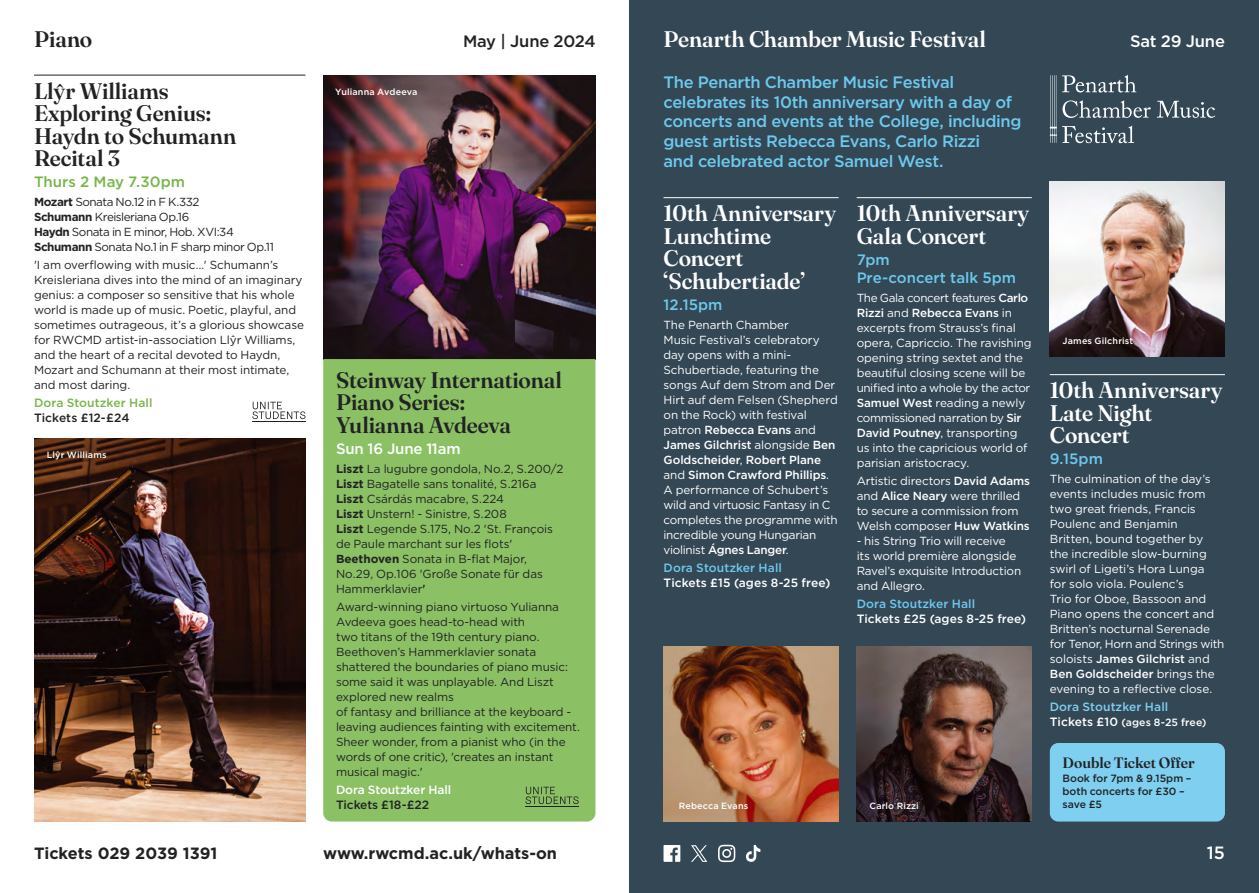
<style>
.page{position:relative;width:1259px;height:893px;background:#fff}
.page>*{position:absolute;margin:0;border:0;box-sizing:border-box;transform-origin:0 0}
.Heading{font:600 22.5px/22.5px "Fraunces 72 pt";letter-spacing:-.005em;color:#fff}
.Heading-2{font:600 22.5px/22.5px "Fraunces 72 pt";letter-spacing:-.005em;color:#222225}
.t1{font:500 17.85px "Gotham";color:#fff}
.Intro_Para{font:500 16.5px/19.8px "Gotham";letter-spacing:-.02em;color:#6dc9ee}
.t2{font:500 16.5px "Gotham";letter-spacing:-.015em;color:#222225}
.t3{font:500 16.5px "Gotham";letter-spacing:-.015em;color:#fff}
.t4{font:700 16.35px "Gotham";color:#222225}
.Subheading{font:500 15px/18px "Gotham";color:#6dc9ee}
.Paragraph{font:600 15px "Fraunces 72 pt";color:#222225}
.Subheading-2{font:500 15px "Gotham";color:#75b747}
.Subheading-3{font:500 15px "Gotham";letter-spacing:-.015em;color:#fff}
.Numbered_List_2{font:500 12px "Gotham";letter-spacing:.005em;color:#fff}
.Numbered_List_1{font:500 12px "Gotham";letter-spacing:.005em;color:#6dc9ee}
.Numbered_List_2-2{font:500 12px "Gotham";color:#222225}
.Numbered_List_1-2{font:500 12px "Gotham";letter-spacing:.005em;color:#7fcff0}
.Numbered_List_1-3{font:500 12px "Gotham";letter-spacing:-.01em;color:#fff}
.Numbered_List_1-4{font:500 12px "Gotham";letter-spacing:.005em;color:#75b747}
.Paragraph-2{font:11.7px/15px "Gotham";letter-spacing:-.01em;color:#fff}
.Paragraph-3{font:11.7px/15px "Gotham";letter-spacing:-.01em;color:#222225}
.Paragraph-4{font:11.7px/15px "Gotham";letter-spacing:-.04em;color:#222225}
.Paragraph-5{font:500 10.5px/12.6px "Gotham";color:#222225}
.Numbered_List_2-3{font:500 10.5px "Gotham";letter-spacing:.015em;color:#fff}
.Paragraph-6{font:500 9px "Gotham";letter-spacing:.015em;color:#fff}
.s1{font-weight:700}
.s2{font-weight:500}
.s3{font-size:12px}
</style>
<div class="page">
<div style="left:629px;top:0;width:630px;height:893px;background:#344755"></div>
<img style="left:856px;top:646px;width:175px;height:175px">
<img style="left:323px;top:75px;width:272px;height:284px">
<img style="left:34px;top:438px;width:272px;height:383px">
<img style="left:1049px;top:182px;width:176px;height:175px">
<div style="left:1049px;top:743px;width:176px;height:78px;background:#7fcff0;border-radius:9px"></div>
<hr style="left:856px;top:197px;width:175px;height:1px;background:#fff">
<hr style="left:663px;top:197px;width:175px;height:1px;background:#fff">
<hr style="left:1049px;top:374px;width:176px;height:1px;background:#fff">
<svg style="left:1157px;top:101px;width:58px;height:17px"></svg>
<svg style="left:1049px;top:75px;width:101px;height:68px"></svg>
<svg style="left:252px;top:402px;width:53px;height:17px"></svg>
<hr style="left:252px;top:421px;width:53px;height:1px;background:#222225">
<div style="left:323px;top:359px;width:272px;height:462px;background:#8bc164"></div>
<hr style="left:34px;top:75px;width:271px;height:1px;background:#222225">
<img style="left:663px;top:646px;width:175px;height:175px">
<svg style="left:663px;top:845px;width:17px;height:17px"></svg>
<svg style="left:718px;top:845px;width:17px;height:17px"></svg>
<svg style="left:746px;top:845px;width:14px;height:17px"></svg>
<svg style="left:691px;top:845px;width:16px;height:17px"></svg>
<svg style="left:525px;top:787px;width:53px;height:17px"></svg>
<hr style="left:525px;top:806px;width:53px;height:1px;background:#222225">
<p class="Heading-2" style="left:34px;top:26px;width:60px">Piano</p>
<p class="t2" style="left:463px;top:30px;width:134px">May | June 2024</p>
<p class="Paragraph-6" style="left:335px;top:86px;width:84px">Yulianna Avdeeva</p>
<p class="Heading-2" style="left:34px;top:78px;width:204px">Llŷr Williams<br>Exploring Genius:<br>Haydn to Schumann<br>Recital 3</p>
<p class="Subheading-2" style="left:34px;top:172px;width:153px">Thurs 2 May 7.30pm</p>
<p class="Paragraph-4" style="left:34px;top:195px;width:241px"><span class="s1">Mozart</span> Sonata No.12 in F K.332<br><span class="s1">Schumann</span> Kreisleriana Op.16<br><span class="s1">Haydn</span> Sonata in E minor, Hob. XVI:34<br><span class="s1">Schumann</span> Sonata No.1 in F sharp minor Op.11</p>
<p class="Paragraph-3" style="left:34px;top:257px;width:271px">'I am overflowing with music…' Schumann’s Kreisleriana dives into the mind of an imaginary genius: a composer so sensitive that his whole world is made up of music. Poetic, playful, and sometimes outrageous, it’s a glorious showcase for RWCMD artist-in-association Llŷr Williams, and the heart of a recital devoted to Haydn, Mozart and Schumann at their most intimate, and most daring.</p>
<p class="Numbered_List_1-4" style="left:34px;top:395px;width:120px">Dora Stoutzker Hall</p>
<p class="Numbered_List_2-2" style="left:34px;top:410px;width:97px">Tickets £12-£24</p>
<p class="Heading-2" style="left:336px;top:367px;width:227px">Steinway International<br>Piano Series:<br>Yulianna Avdeeva</p>
<p class="Subheading-3" style="left:336px;top:438px;width:126px">Sun 16 June 11am</p>
<p class="Paragraph-3" style="left:336px;top:461px;width:229px"><span class="s1">Liszt</span> La lugubre gondola, No.2, S.200/2<br><span class="s1">Liszt</span> Bagatelle sans tonalité, S.216a <span class="s1">Liszt</span> Csárdás macabre, S.224<br><span class="s1">Liszt</span> Unstern! - Sinistre, S.208<br><span class="s1">Liszt</span> Legende S.175, No.2 'St. François de Paule marchant sur les flots' <span class="s1">Beethoven</span> Sonata in B-flat Major, No.29, Op.106 'Große Sonate für das Hammerklavier<span class="s2">'</span></p>
<p class="Paragraph-3" style="left:336px;top:599px;width:245px">Award-winning piano virtuoso Yulianna Avdeeva goes head-to-head with<br>two titans of the 19th century piano.<br>Beethoven’s Hammerklavier sonata shattered the boundaries of piano music: some said it was unplayable. And Liszt explored new realms<br>of fantasy and brilliance at the keyboard - leaving audiences fainting with excitement.<br>Sheer wonder, from a pianist who (in the words of one critic), 'creates an instant musical magic.'</p>
<p class="Numbered_List_1-3" style="left:336px;top:782px;width:117px">Dora Stoutzker Hall</p>
<p class="Numbered_List_2-2" style="left:336px;top:797px;width:95px">Tickets £18-£22</p>
<p class="Paragraph-6" style="left:47px;top:449px;width:61px">Llŷr Williams</p>
<p class="t4" style="left:34px;top:842px;width:185px">Tickets 029 2039 1391</p>
<p class="t4" style="left:323px;top:842px;width:235px">www.rwcmd.ac.uk/whats-on</p>
<p class="Heading" style="left:663px;top:26px;width:324px">Penarth Chamber Music Festival</p>
<p class="t3" style="left:1130px;top:30px;width:96px">Sat 29 June</p>
<p class="Intro_Para" style="left:663px;top:72px;width:359px">The Penarth Chamber Music Festival celebrates its 10th anniversary with a day of concerts and events at the College, including guest artists Rebecca Evans, Carlo Rizzi<br>and celebrated actor Samuel West.</p>
<p class="Heading" style="left:856px;top:201px;width:174px">10th Anniversary<br>Gala Concert</p>
<p class="Subheading" style="left:856px;top:250px;width:161px">7pm<br>Pre-concert talk 5pm</p>
<p class="Paragraph-2" style="left:856px;top:290px;width:176px">The Gala concert features <span class="s2">Carlo<br>Rizzi</span> and <span class="s2">Rebecca Evans</span> in excerpts from Strauss’s final opera, Capriccio. The ravishing opening string sextet and the beautiful closing scene will be unified into a whole by the actor<br><span class="s2">Samuel West</span> reading a newly commissioned narration by <span class="s2">Sir<br>David Poutney</span>, transporting us into the capricious world of parisian aristocracy.</p>
<p class="Paragraph-2" style="left:856px;top:473px;width:175px">Artistic directors <span class="s2">David Adams </span>and <span class="s2">Alice Neary</span> were thrilled to secure a commission from<br>Welsh composer <span class="s2">Huw Watkins</span></p>
<p class="Paragraph-2" style="left:856px;top:533px;width:166px">- his String Trio will receive its world première alongside<br>Ravel’s exquisite Introduction and Allegro.</p>
<p class="Numbered_List_1" style="left:856px;top:596px;width:120px">Dora Stoutzker Hall</p>
<p class="Numbered_List_2" style="left:856px;top:611px;width:171px">Tickets £25 (ages 8-25 free)</p>
<p class="Heading" style="left:663px;top:201px;width:174px">10th Anniversary<br>Lunchtime<br>Concert ‘Schubertiade’</p>
<p class="Subheading" style="left:663px;top:295px;width:60px">12.15pm</p>
<p class="Paragraph-2" style="left:663px;top:317px;width:176px">The Penarth Chamber<br>Music Festival’s celebratory day opens with a mini-<br>Schubertiade, featuring the songs Auf dem Strom and Der<br>Hirt auf dem Felsen (Shepherd on the Rock) with festival patron <span class="s2">Rebecca Evans</span> and<br><span class="s2">James Gilchrist</span> alongside <span class="s2">Ben<br>Goldscheider</span>, <span class="s2">Robert Plane </span>and <span class="s2">Simon Crawford Phillips</span>.<br>A performance of Schubert’s wild and virtuosic Fantasy in C completes the programme with incredible young Hungarian violinist <span class="s2">Ágnes Langer</span>.</p>
<p class="Numbered_List_1" style="left:663px;top:560px;width:120px">Dora Stoutzker Hall</p>
<p class="Numbered_List_2" style="left:663px;top:575px;width:168px">Tickets £15 (ages 8-25 free)</p>
<p class="Paragraph-6" style="left:679px;top:800px;width:71px">Rebecca Evans</p>
<p class="Paragraph-6" style="left:869px;top:800px;width:51px">Carlo Rizzi</p>
<p class="Paragraph-6" style="left:1062px;top:335px;width:72px">James Gilchrist</p>
<p class="Heading" style="left:1049px;top:378px;width:174px">10th Anniversary<br>Late Night<br>Concert</p>
<p class="Subheading" style="left:1049px;top:450px;width:55px">9.15pm</p>
<p class="Paragraph-2" style="left:1049px;top:472px;width:176px">The culmination of the day’s events includes music from two great friends, Francis<br>Poulenc and Benjamin<br>Britten, bound together by the incredible slow-burning swirl of Ligeti’s Hora Lunga<br>for solo viola. Poulenc’s<br>Trio for Oboe, Bassoon and<br>Piano opens the concert and<br>Britten’s nocturnal Serenade for Tenor, Horn and Strings with soloists <span class="s2">James Gilchrist</span> and<br><span class="s2">Ben Goldscheider</span> brings the evening to a reflective close.</p>
<p class="Numbered_List_1-2" style="left:1049px;top:699px;width:120px">Dora Stoutzker Hall</p>
<p class="Numbered_List_2-3" style="left:1049px;top:716px;width:158px"><span class="s3">Tickets £10</span> (ages 8-25 free)</p>
<p class="Paragraph" style="left:1062px;top:751px;width:134px">Double Ticket Offer</p>
<p class="Paragraph-5" style="left:1062px;top:772px;width:130px">Book for 7pm &amp; 9.15pm – both concerts for £30 – save £5</p>
<p class="t1" style="left:1206px;top:841px;width:20px">15</p>
</div>
